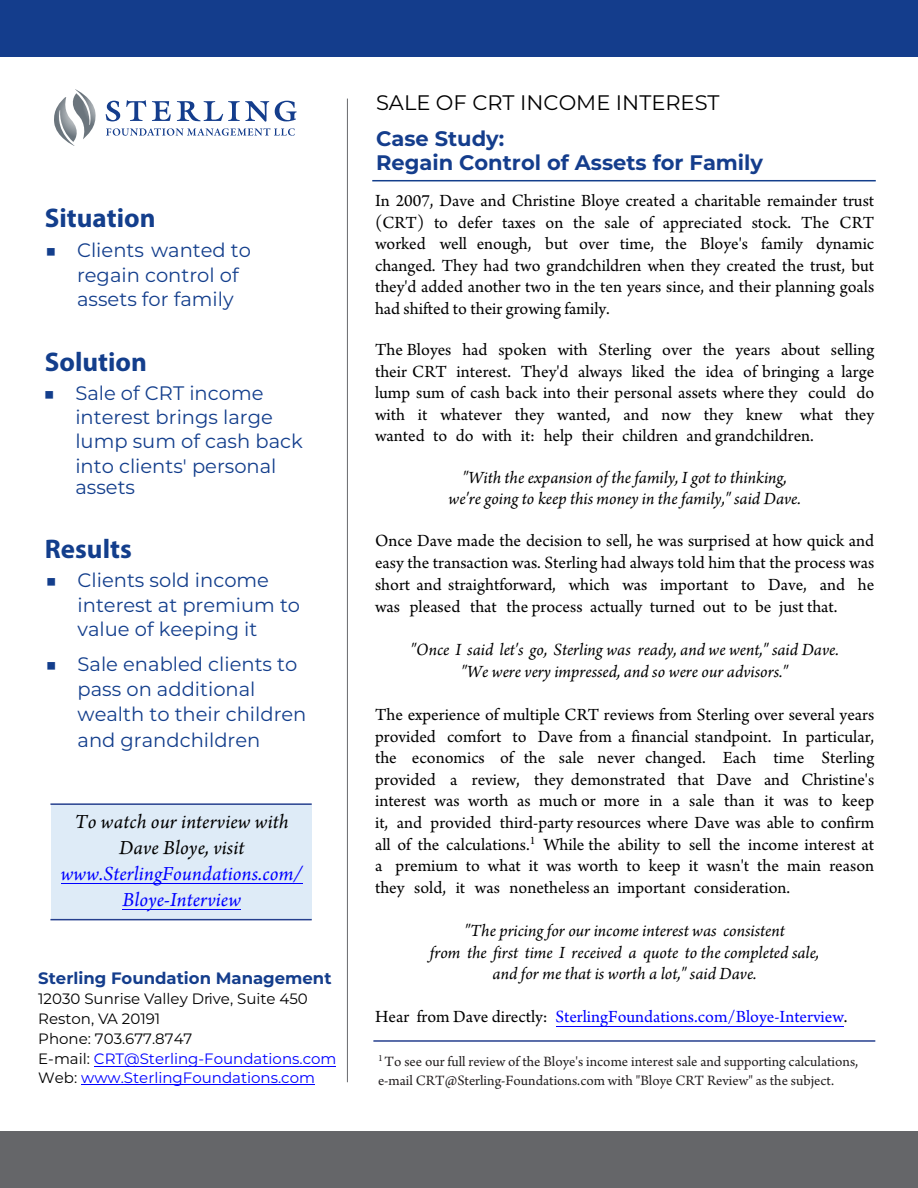
<style>
.page{position:relative;width:918px;height:1188px;background:#fff}
.page>*{position:absolute;margin:0;border:0;box-sizing:border-box;transform-origin:0 0}
.t1{font:700 27px "Myriad Pro";color:#133e8c}
.t2{font:italic 21px/26px "Arno Pro";letter-spacing:.01em;color:#00f;text-align:center}
.t3{font:700 21px/24.5px "Montserrat";color:#143d8c}
.t4{font:italic 21px/26px "Arno Pro";letter-spacing:.01em;color:#000;text-align:center}
.t5{font:21px "Montserrat";color:#000}
.t6{font:19.5px/24.3px "Montserrat";color:#133e8c}
.t7{font:18px/21.6px "Arno Pro";color:#000;text-align:justify}
.t8{font:italic 18px/21.6px "Arno Pro";color:#000;text-align:center}
.t9{font:18px "Arno Pro";color:#00f}
.t10{font:700 16.5px "Montserrat";color:#143d8c}
.t11{font:15px/19px "Arno Pro";color:#231f20}
.t12{font:15px/20px "Montserrat";color:#000}
.t13{font:15px "Montserrat";color:#00f}
.s1{color:#00f}
.s2{color:#000}
</style>
<div class="page">
<hr style="left:736px;top:1026px;width:108px;height:1px;background:#00f">
<hr style="left:556px;top:1026px;width:179px;height:1px;background:#00f">
<div style="left:0;top:1132px;width:918px;height:56px;background:#656669"></div>
<hr style="left:347px;top:99px;width:1px;height:983px;background:#656669">
<svg style="left:54px;top:89px;width:42px;height:57px"></svg>
<svg style="left:106px;top:101px;width:14px;height:20px"></svg>
<svg style="left:126px;top:100px;width:20px;height:21px"></svg>
<svg style="left:152px;top:101px;width:19px;height:20px"></svg>
<svg style="left:177px;top:101px;width:92px;height:21px"></svg>
<svg style="left:275px;top:101px;width:22px;height:20px"></svg>
<svg style="left:106px;top:128px;width:189px;height:8px"></svg>
<div style="left:0;top:0;width:918px;height:56px;background:#143d8c"></div>
<hr style="left:82px;top:1085px;width:233px;height:1px;background:#00f">
<hr style="left:94px;top:1066px;width:242px;height:1px;background:#00f">
<hr style="left:372px;top:180px;width:504px;height:1px;background:#133e8c">
<div style="left:51px;top:805px;width:260px;height:114px;background:#deebf7"></div>
<hr style="left:164px;top:909px;width:77px;height:1px;background:#00f">
<hr style="left:123px;top:909px;width:41px;height:1px;background:#00f">
<hr style="left:61px;top:883px;width:241px;height:1px;background:#00f">
<hr style="left:50px;top:804px;width:262px;height:1px;background:#253f8e">
<hr style="left:50px;top:919px;width:262px;height:1px;background:#253f8e">
<hr style="left:373px;top:1040px;width:502px;height:2px;background:#253f8e">
<h1 class="t1" style="left:45px;top:201px;width:112px">Situation</h1>
<p class="t6" style="left:77px;top:238px;width:175px;text-indent:-32px">■ Clients wanted to regain control of assets for family</p>
<h1 class="t1" style="left:45px;top:344px;width:104px">Solution</h1>
<p class="t6" style="left:75px;top:380px;width:229px;text-indent:-32px">■ Sale of CRT income interest brings large lump sum of cash back into clients' personal</p>
<p class="t6" style="left:75px;top:475px;width:61px">assets</p>
<h1 class="t1" style="left:45px;top:531px;width:88px">Results</h1>
<p class="t6" style="left:78px;top:567px;width:224px;line-height:24.8px;text-indent:-32px">■ Clients sold income interest at premium to value of keeping it</p>
<p class="t6" style="left:78px;top:650px;width:230px;line-height:25.3px;text-indent:-32px">■ Sale enabled clients to pass on additional wealth to their children and grandchildren</p>
<p class="t4" style="left:75px;top:810px;width:216px">To watch our interview with<br>Dave Bloye, visit</p>
<p class="t2" style="left:61px;top:862px;width:244px">www.SterlingFoundations.com/<br>Bloye-Interview</p>
<p class="t10" style="left:38px;top:966px;width:295px">Sterling Foundation Management</p>
<p class="t12" style="left:38px;top:988px;width:300px">12030 Sunrise Valley Drive, Suite 450<br>Reston, VA 20191<br>Phone: 703.677.8747<br>E-mail: <span class="s1">CRT@Sterling-Foundations.com</span></p>
<p class="t13" style="left:38px;top:1067px;width:278px"><span class="s2">Web:</span> www.SterlingFoundations.com</p>
<p class="t5" style="left:376px;top:88px;width:345px">SALE OF CRT INCOME INTEREST</p>
<p class="t3" style="left:376px;top:125px;width:389px">Case Study:<br>Regain Control of Assets for Family</p>
<p class="t7" style="left:375px;top:191px;width:501px">In 2007, Dave and Christine Bloye created a charitable remainder trust (CRT) to defer taxes on the sale of appreciated stock. The CRT worked well enough, but over time, the Bloye's family dynamic changed. They had two grandchildren when they created the trust, but they'd added another two in the ten years since, and their planning goals had shifted to their growing family.</p>
<p class="t7" style="left:375px;top:340px;width:501px">The Bloyes had spoken with Sterling over the years about selling their CRT interest. They'd always liked the idea of bringing a large lump sum of cash back into their personal assets where they could do with it whatever they wanted, and now they knew what they wanted to do with it: help their children and grandchildren.</p>
<p class="t8" style="left:448px;top:468px;width:354px">"With the expansion of the family, I got to thinking, we're going to keep this money in the family," said Dave.</p>
<p class="t7" style="left:375px;top:531px;width:501px">Once Dave made the decision to sell, he was surprised at how quick and easy the transaction was. Sterling had always told him that the process was short and straightforward, which was important to Dave, and he was pleased that the process actually turned out to be just that.</p>
<p class="t8" style="left:411px;top:640px;width:430px">"Once I said let's go, Sterling was ready, and we went," said Dave. "We were very impressed, and so were our advisors."</p>
<p class="t7" style="left:375px;top:705px;width:501px">The experience of multiple CRT reviews from Sterling over several years provided comfort to Dave from a financial standpoint. In particular, the economics of the sale never changed. Each time Sterling provided a review, they demonstrated that Dave and Christine's interest was worth as much or more in a sale than it was to keep it, and provided third-party resources where Dave was able to confirm all of the calculations.<sup>1</sup> While the ability to sell the income interest at a premium to what it was worth to keep it wasn't the main reason they sold, it was nonetheless an important consideration.</p>
<p class="t8" style="left:430px;top:921px;width:391px">"The pricing for our income interest was consistent<br>from the first time I received a quote to the completed sale, and for me that is worth a lot," said Dave.</p>
<p class="t9" style="left:375px;top:1007px;width:474px"><span class="s2">Hear from Dave directly:</span> SterlingFoundations.com/Bloye-Interview<span class="s2">.</span></p>
<p class="t11" style="left:378px;top:1053px;width:482px"><sup>1</sup> To see our full review of the Bloye's income interest sale and supporting calculations, e-mail CRT@Sterling-Foundations.com with "Bloye CRT Review" as the subject.</p>
</div>
